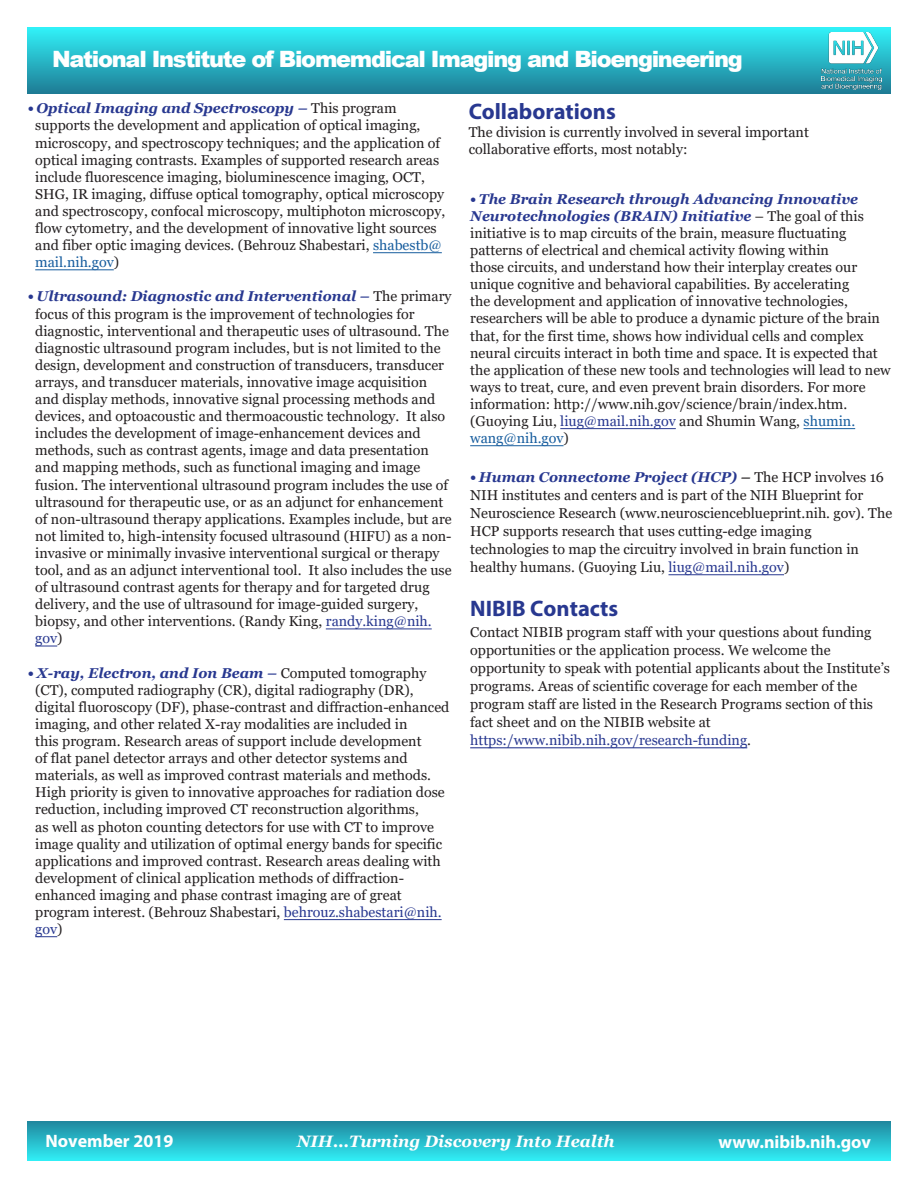
<style>
.page{position:relative;width:918px;height:1188px;background:#fff}
.page>*{position:absolute;margin:0;border:0;box-sizing:border-box;transform-origin:0 0}
.Heading_2{font:900 22.5px "Arial";letter-spacing:-.055em;color:#fff}
.Body_Text{font:700 22.5px "Myriad Pro";color:#283890}
.t1{font:700 18px "Myriad Pro";color:#fff}
.t2{font:italic 700 16.5px "Georgia";color:#fff}
.Body_Text-2{font:14.25px/17.1px "Georgia";color:#231f20}
.s1{font-weight:700;font-style:italic;color:#283890}
.s2{color:#175d9e}
.s3{color:#283890}
.s4{font-weight:700;font-style:italic}
</style>
<div class="page">
<div style="left:28px;top:28px;width:862px;height:66px;background:linear-gradient(to bottom,#31f1f8,#1e7c95)"></div>
<div style="left:28px;top:1121px;width:863px;height:39px;background:linear-gradient(to bottom,#20879e,#30ecf4)"></div>
<img style="left:821px;top:32px;width:61px;height:57px">
<hr style="left:560px;top:428px;width:116px;height:1px;background:#283890">
<hr style="left:804px;top:428px;width:51px;height:1px;background:#175d9e">
<hr style="left:470px;top:445px;width:94px;height:1px;background:#175d9e">
<hr style="left:669px;top:574px;width:115px;height:1px;background:#283890">
<hr style="left:470px;top:747px;width:277px;height:1px;background:#283890">
<hr style="left:373px;top:252px;width:69px;height:1px;background:#175d9e">
<hr style="left:35px;top:269px;width:79px;height:1px;background:#175d9e">
<hr style="left:326px;top:629px;width:106px;height:1px;background:#283890">
<svg style="left:35px;top:646px;width:22px;height:1px"></svg>
<hr style="left:284px;top:919px;width:158px;height:1px;background:#283890">
<svg style="left:35px;top:936px;width:22px;height:1px"></svg>
<h1 class="Heading_2" style="left:52px;top:43px;width:692px">National Institute of Biomemdical Imaging and Bioengineering</h1>
<p class="Body_Text-2" style="left:35px;top:100px;width:412px;text-indent:-8px"><span class="s1">• Optical Imaging and Spectroscopy –</span> This program supports the development and application of optical imaging, microscopy, and spectroscopy techniques; and the application of optical imaging contrasts. Examples of supported research areas include fluorescence imaging, bioluminescence imaging, OCT, SHG, IR imaging, diffuse optical tomography, optical microscopy and spectroscopy, confocal microscopy, multiphoton microscopy, flow cytometry, and the development of innovative light sources and fiber optic imaging devices. (Behrouz Shabestari, <span class="s2">shabestb@ mail.nih.gov</span>)</p>
<p class="Body_Text-2" style="left:35px;top:288px;width:418px;text-indent:-7px"><span class="s1">• Ultrasound: Diagnostic and Interventional –</span> The primary focus of this program is the improvement of technologies for diagnostic, interventional and therapeutic uses of ultrasound. The diagnostic ultrasound program includes, but is not limited to the design, development and construction of transducers, transducer arrays, and transducer materials, innovative image acquisition and display methods, innovative signal processing methods and devices, and optoacoustic and thermoacoustic technology. It also includes the development of image-enhancement devices and methods, such as contrast agents, image and data presentation and mapping methods, such as functional imaging and image fusion. The interventional ultrasound program includes the use of ultrasound for therapeutic use, or as an adjunct for enhancement of non-ultrasound therapy applications. Examples include, but are not limited to, high-intensity focused ultrasound (HIFU) as a non&shy;invasive or minimally invasive interventional surgical or therapy tool, and as an adjunct interventional tool. It also includes the use of ultrasound contrast agents for therapy and for targeted drug delivery, and the use of ultrasound for image-guided surgery, biopsy, and other interventions. (Randy King, <span class="s3">randy.king@nih. gov</span>)</p>
<p class="Body_Text-2" style="left:35px;top:665px;width:416px;text-indent:-7px"><span class="s1">• X-ray, Electron, and Ion Beam –</span> Computed tomography (CT), computed radiography (CR), digital radiography (DR), digital fluoroscopy (DF), phase-contrast and diffraction-enhanced imaging, and other related X-ray modalities are included in<br>this program. Research areas of support include development<br>of flat panel detector arrays and other detector systems and materials, as well as improved contrast materials and methods.<br>High priority is given to innovative approaches for radiation dose reduction, including improved CT reconstruction algorithms,<br>as well as photon counting detectors for use with CT to improve image quality and utilization of optimal energy bands for specific applications and improved contrast. Research areas dealing with development of clinical application methods of diffraction&shy;enhanced imaging and phase contrast imaging are of great program interest. (Behrouz Shabestari, <span class="s3">behrouz.shabestari@nih. gov</span>)</p>
<p class="Body_Text" style="left:469px;top:97px;width:149px">Collaborations</p>
<p class="Body_Text-2" style="left:469px;top:123px;width:342px">The division is currently involved in several important collaborative efforts, most notably:</p>
<p class="Body_Text-2" style="left:470px;top:191px;width:422px"><span class="s1">• The Brain Research through Advancing Innovative Neurotechnologies (BRAIN) Initiative</span> – The goal of this initiative is to map circuits of the brain, measure fluctuating patterns of electrical and chemical activity flowing within<br>those circuits, and understand how their interplay creates our unique cognitive and behavioral capabilities. By accelerating<br>the development and application of innovative technologies, researchers will be able to produce a dynamic picture of the brain that, for the first time, shows how individual cells and complex neural circuits interact in both time and space. It is expected that the application of these new tools and technologies will lead to new ways to treat, cure, and even prevent brain disorders. For more information: http://www.nih.gov/science/brain/index.htm. (Guoying Liu, <span class="s3">liug@mail.nih.gov</span> and Shumin Wang, <span class="s2">shumin. wang@nih.gov</span>)</p>
<p class="Body_Text-2" style="left:470px;top:468px;width:424px;line-height:18px"><span class="s1">• Human Connectome Project (HCP)</span> <span class="s4">–</span> The HCP involves 16<br>NIH institutes and centers and is part of the NIH Blueprint for Neuroscience Research (www.neuroscienceblueprint.nih. gov). The HCP supports research that uses cutting-edge imaging technologies to map the circuitry involved in brain function in healthy humans. (Guoying Liu, <span class="s3">liug@mail.nih.gov</span>)</p>
<p class="Body_Text" style="left:470px;top:593px;width:149px">NIBIB Contacts</p>
<p class="Body_Text-2" style="left:470px;top:623px;width:421px;line-height:18px">Contact NIBIB program staff with your questions about funding opportunities or the application process. We welcome the opportunity to speak with potential applicants about the Institute’s programs. Areas of scientific coverage for each member of the program staff are listed in the Research Programs section of this fact sheet and on the NIBIB website at <span class="s3">https:/www.nibib.nih.gov/research-funding</span>.</p>
<p class="t1" style="left:45px;top:1129px;width:130px">November 2019</p>
<p class="t2" style="left:297px;top:1131px;width:319px">NIH...Turning Discovery Into Health</p>
<p class="t1" style="left:719px;top:1130px;width:154px">www.nibib.nih.gov</p>
</div>
